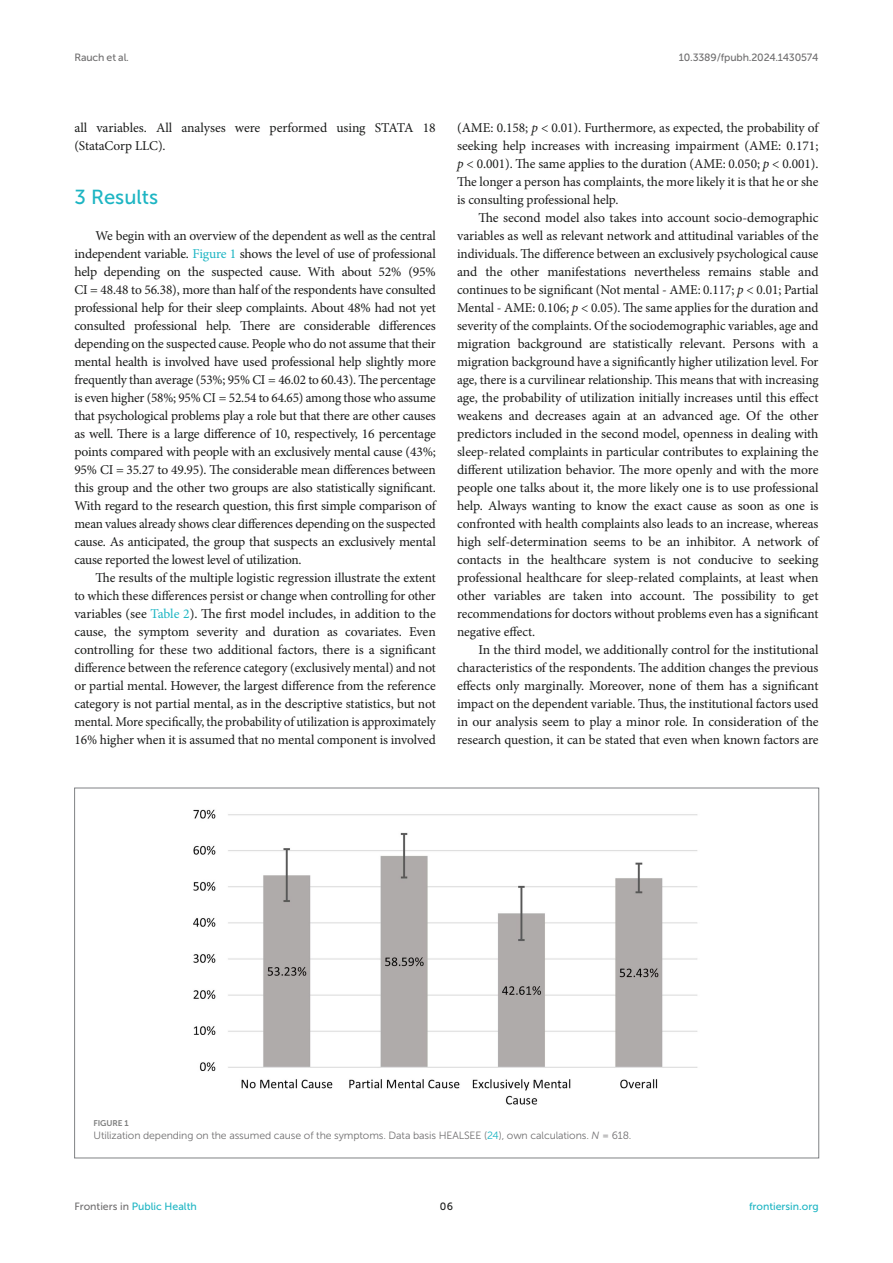
<style>
.page{position:relative;width:893px;height:1263px;background:#fff}
.page>*{position:absolute;margin:0;border:0;box-sizing:border-box;transform-origin:0 0}
.HEAD_1{font:20.25px "Museo Sans 500";color:#1db5c3}
.TEXT{font:13.5px/18px "Minion Pro";letter-spacing:-.01em;color:#1b1c1b;text-align:justify}
.FIG_LEG{font:10.5px "Museo Sans 300";letter-spacing:-.01em;color:#706f70}
.t1{font:10.5px "Museo Sans 500";color:#1db5c3}
.t2{font:10.5px "Museo Sans 500";letter-spacing:-.015em;color:#706f70}
.t3{font:10.5px "Museo Sans 500";color:#1b1c1b}
.FIG_HD{font:8.25px "Museo Sans 700";letter-spacing:-.01em;color:#7e7f7f}
.s1{color:#1db5c3}
.s2{font-style:italic}
.s3{color:#706f70}
</style>
<div class="page">
<img style="left:193px;top:809px;width:505px;height:296px">
<p class="t2" style="left:74px;top:51px;width:56px">Rauch et al.</p>
<p class="t2" style="left:679px;top:51px;width:141px">10.3389/fpubh.2024.1430574</p>
<p class="TEXT" style="left:74px;top:119px;width:363px">all variables. All analyses were performed using STATA 18 (StataCorp LLC).</p>
<p class="HEAD_1" style="left:74px;top:186px;width:85px">3 Results</p>
<p class="TEXT" style="left:74px;top:227px;width:363px;text-indent:21px">We begin with an overview of the dependent as well as the central independent variable. <span class="s1">Figure 1</span> shows the level of use of professional help depending on the suspected cause. With about 52% (95% CI = 48.48 to 56.38), more than half of the respondents have consulted professional help for their sleep complaints. About 48% had not yet consulted professional help. There are considerable differences depending on the suspected cause. People who do not assume that their mental health is involved have used professional help slightly more frequently than average (53%; 95% CI = 46.02 to 60.43). The percentage is even higher (58%; 95% CI = 52.54 to 64.65) among those who assume that psychological problems play a role but that there are other causes as well. There is a large difference of 10, respectively, 16 percentage points compared with people with an exclusively mental cause (43%; 95% CI = 35.27 to 49.95). The considerable mean differences between this group and the other two groups are also statistically significant.<br>With regard to the research question, this first simple comparison of mean values already shows clear differences depending on the suspected cause. As anticipated, the group that suspects an exclusively mental cause reported the lowest level of utilization.</p>
<p class="TEXT" style="left:74px;top:569px;width:363px;text-indent:21px">The results of the multiple logistic regression illustrate the extent to which these differences persist or change when controlling for other variables (see <span class="s1">Table 2</span>). The first model includes, in addition to the cause, the symptom severity and duration as covariates. Even controlling for these two additional factors, there is a significant difference between the reference category (exclusively mental) and not or partial mental. However, the largest difference from the reference category is not partial mental, as in the descriptive statistics, but not mental. More specifically, the probability of utilization is approximately 16% higher when it is assumed that no mental component is involved</p>
<p class="TEXT" style="left:457px;top:119px;width:363px">(AME: 0.158; <span class="s2">p</span> &lt; 0.01). Furthermore, as expected, the probability of seeking help increases with increasing impairment (AME: 0.171; <span class="s2">p</span> &lt; 0.001). The same applies to the duration (AME: 0.050; <span class="s2">p</span> &lt; 0.001).<br>The longer a person has complaints, the more likely it is that he or she is consulting professional help.</p>
<p class="TEXT" style="left:457px;top:209px;width:363px;text-indent:21px">The second model also takes into account socio-demographic variables as well as relevant network and attitudinal variables of the individuals. The difference between an exclusively psychological cause and the other manifestations nevertheless remains stable and continues to be significant (Not mental - AME: 0.117; <span class="s2">p</span> &lt; 0.01; Partial Mental - AME: 0.106; <span class="s2">p</span> &lt; 0.05). The same applies for the duration and severity of the complaints. Of the sociodemographic variables, age and migration background are statistically relevant. Persons with a migration background have a significantly higher utilization level. For age, there is a curvilinear relationship. This means that with increasing age, the probability of utilization initially increases until this effect weakens and decreases again at an advanced age. Of the other predictors included in the second model, openness in dealing with sleep-related complaints in particular contributes to explaining the different utilization behavior. The more openly and with the more people one talks about it, the more likely one is to use professional help. Always wanting to know the exact cause as soon as one is confronted with health complaints also leads to an increase, whereas high self-determination seems to be an inhibitor. A network of contacts in the healthcare system is not conducive to seeking professional healthcare for sleep-related complaints, at least when other variables are taken into account. The possibility to get recommendations for doctors without problems even has a significant negative effect.</p>
<p class="TEXT" style="left:457px;top:641px;width:363px;text-indent:21px">In the third model, we additionally control for the institutional characteristics of the respondents. The addition changes the previous effects only marginally. Moreover, none of them has a significant impact on the dependent variable. Thus, the institutional factors used in our analysis seem to play a minor role. In consideration of the research question, it can be stated that even when known factors are</p>
<p class="FIG_HD" style="left:94px;top:1118px;width:37px">FIGURE 1</p>
<p class="FIG_LEG" style="left:94px;top:1130px;width:539px">Utilization depending on the assumed cause of the symptoms. Data basis HEALSEE (<span class="s1">24</span>), own calculations. <span class="s2">N</span> = 618.</p>
<p class="t1" style="left:74px;top:1200px;width:124px"><span class="s3">Frontiers in</span> Public Health</p>
<p class="t3" style="left:440px;top:1200px;width:15px">06</p>
<p class="t1" style="left:749px;top:1200px;width:71px">frontiersin.org</p>
</div>
